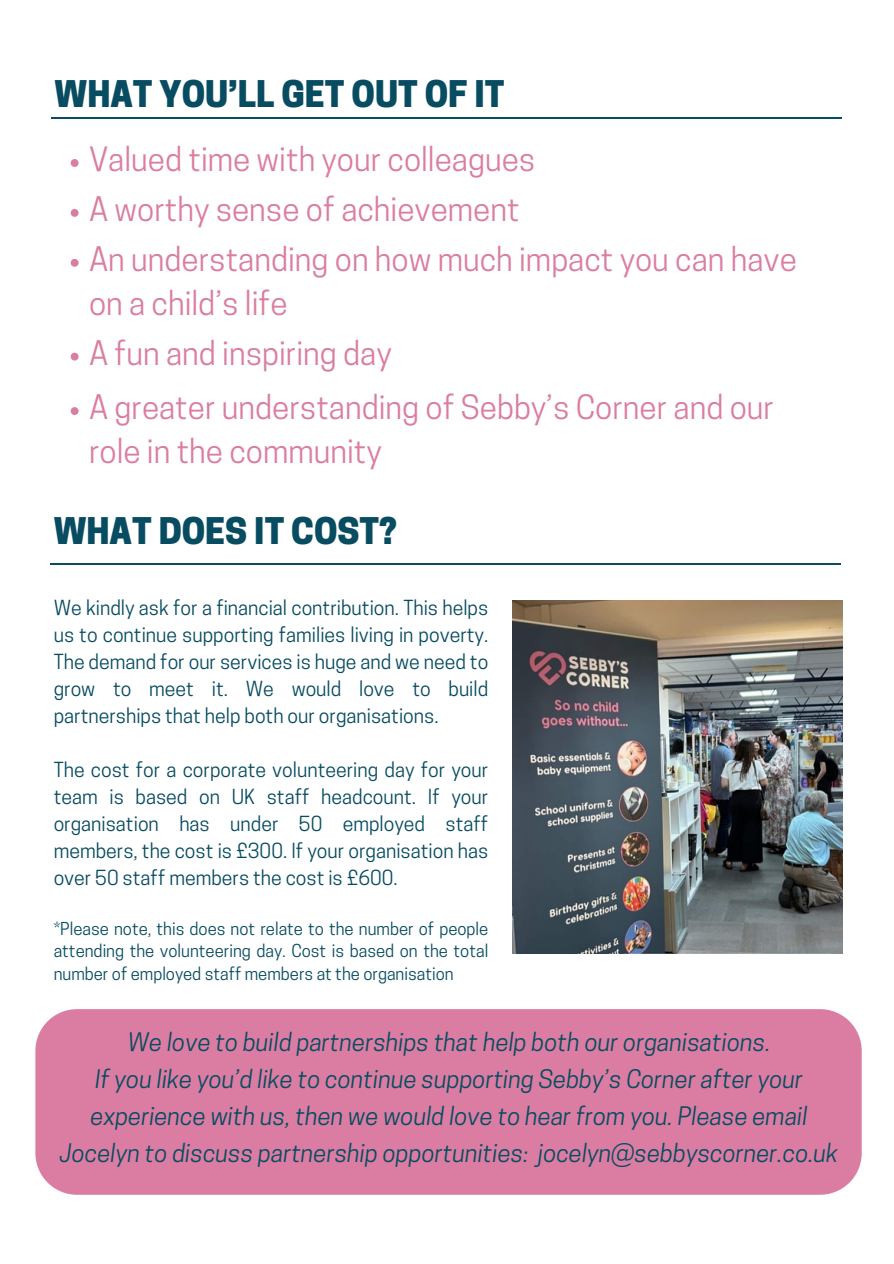
<style>
.page{position:relative;width:894px;height:1264px;background:#fff}
.page>*{position:absolute;margin:0;border:0;box-sizing:border-box;transform-origin:0 0}
.t1{font:800 34.5px "Cooper Hewitt";color:#084c61}
.t2{font:31.5px/44px "Cooper Hewitt";color:#db7da2}
.t3{font:italic 24px/37.2px "Cooper Hewitt";color:#084c61;text-align:center}
.t4{font:19.5px/27px "Cooper Hewitt";color:#084c61;text-align:justify}
.t5{font:16.8px/22.5px "Cooper Hewitt";color:#084c61;text-align:justify}
</style>
<div class="page">
<hr style="left:51px;top:118px;width:791px;height:1px;background:#084c61">
<div style="left:35px;top:1009px;width:826px;height:185px;background:#db7da2"></div>
<hr style="left:51px;top:563px;width:790px;height:1px;background:#084c61">
<img style="left:512px;top:600px;width:330px;height:353px">
<svg style="left:71px;top:159px;width:8px;height:8px"></svg>
<svg style="left:71px;top:209px;width:8px;height:8px"></svg>
<svg style="left:71px;top:259px;width:8px;height:8px"></svg>
<svg style="left:71px;top:353px;width:8px;height:7px"></svg>
<svg style="left:71px;top:407px;width:8px;height:8px"></svg>
<p class="t1" style="left:55px;top:81px;width:451px">WHAT YOU’LL GET OUT OF IT</p>
<h1 class="t2" style="left:89px;top:141px;width:447px">Valued time with your colleagues</h1>
<p class="t2" style="left:89px;top:191px;width:432px">A worthy sense of achievement</p>
<p class="t2" style="left:89px;top:241px;width:709px">An understanding on how much impact you can have on a child’s life</p>
<p class="t2" style="left:89px;top:335px;width:304px">A fun and inspiring day</p>
<p class="t2" style="left:89px;top:389px;width:686px">A greater understanding of Sebby’s Corner and our role in the community</p>
<h1 class="t1" style="left:54px;top:518px;width:344px">WHAT DOES IT COST?</h1>
<p class="t4" style="left:54px;top:596px;width:436px">We kindly ask for a financial contribution. This helps us to continue supporting families living in poverty.<br>The demand for our services is huge and we need to grow to meet it. We would love to build partnerships that help both our organisations.</p>
<h4 class="t4" style="left:54px;top:758px;width:436px">The cost for a corporate volunteering day for your team is based on UK staff headcount. If your organisation has under 50 employed staff members, the cost is £300. If your organisation has over 50 staff members the cost is £600.</h4>
<h4 class="t5" style="left:54px;top:919px;width:436px">*Please note, this does not relate to the number of people attending the volunteering day. Cost is based on the total number of employed staff members at the organisation</h4>
<p class="t3" style="left:60px;top:1025px;width:779px">We love to build partnerships that help both our organisations.<br>If you like you’d like to continue supporting Sebby’s Corner after your experience with us, then we would love to hear from you. Please email Jocelyn to discuss partnership opportunities: jocelyn@sebbyscorner.co.uk</p>
</div>
